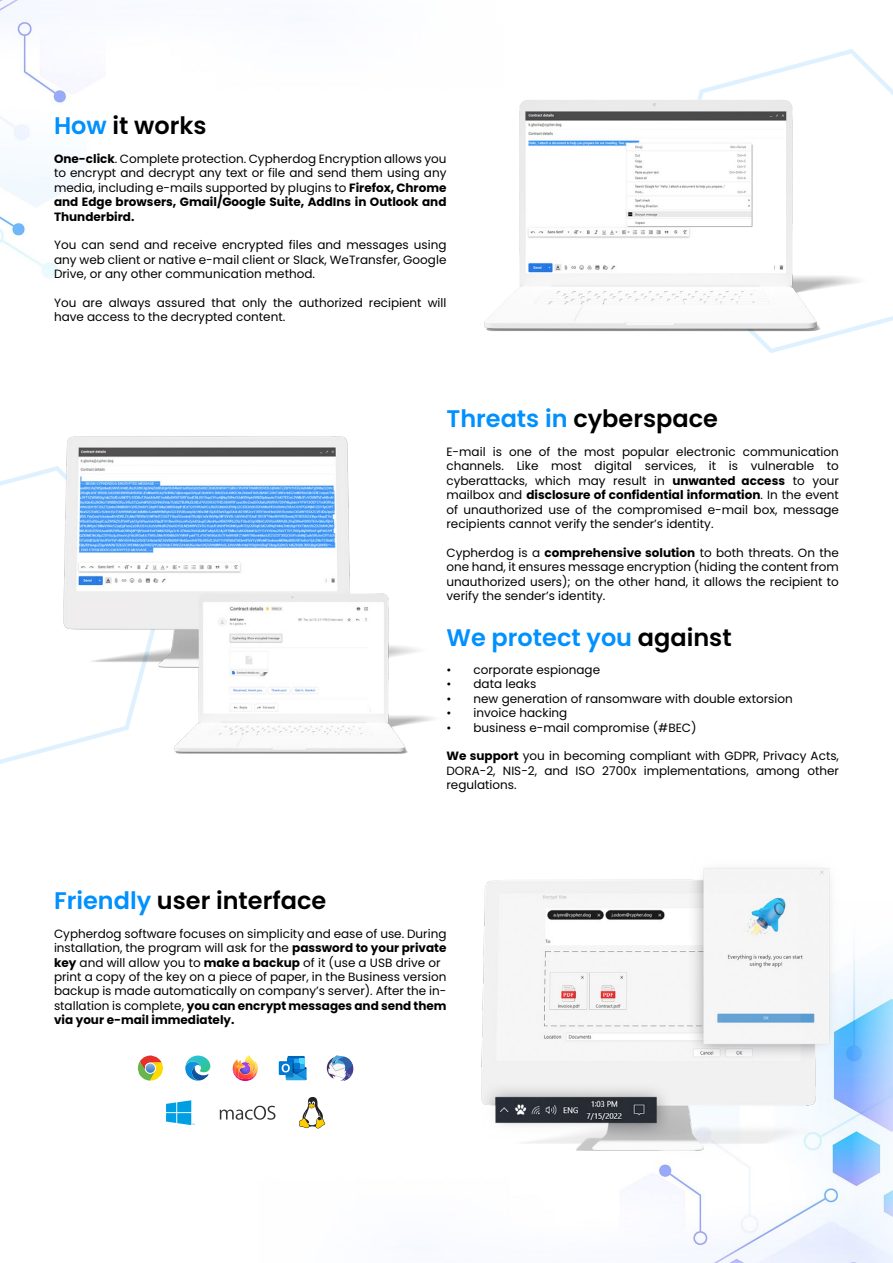
<style>
.page{position:relative;width:893px;height:1263px;background:#fff}
.page>*{position:absolute;margin:0;border:0;box-sizing:border-box;transform-origin:0 0}
.t1{font:600 24px "Poppins";color:#000}
.t2{font:600 24px "Poppins";color:#0091ff}
.t3{font:12px/14.4px "Poppins";color:#000;text-align:justify}
.s1{color:#0091ff}
.s2{font-weight:700}
.s3{color:#000}
</style>
<div class="page">
<img style="left:210px;top:946px;width:683px;height:317px">
<svg style="left:0;top:467px;width:55px;height:297px"></svg>
<img style="left:55px;top:436px;width:379px;height:318px">
<img style="left:0;top:0;width:87px;height:279px">
<svg style="left:711px;top:49px;width:182px;height:304px"></svg>
<img style="left:484px;top:87px;width:388px;height:256px">
<img style="left:481px;top:867px;width:363px;height:283px">
<svg style="left:137px;top:1055px;width:26px;height:26px"></svg>
<img style="left:202px;top:1072px;width:6px;height:8px">
<img style="left:186px;top:1072px;width:16px;height:9px">
<img style="left:185px;top:1055px;width:25px;height:17px">
<svg style="left:233px;top:1055px;width:25px;height:26px"></svg>
<svg style="left:279px;top:1061px;width:14px;height:14px"></svg>
<svg style="left:282px;top:1056px;width:25px;height:25px"></svg>
<svg style="left:327px;top:1055px;width:27px;height:26px"></svg>
<svg style="left:220px;top:1106px;width:55px;height:14px"></svg>
<svg style="left:166px;top:1100px;width:29px;height:25px"></svg>
<svg style="left:299px;top:1097px;width:26px;height:31px"></svg>
<h1 class="t1" style="left:54px;top:112px;width:154px"><span class="s1">How</span> it works</h1>
<p class="t3" style="left:54px;top:152px;width:394px"><span class="s2">One-click</span>. Complete protection. Cypherdog Encryption allows you to encrypt and decrypt any text or file and send them using any media, including e-mails supported by plugins to <span class="s2">Firefox, Chrome and Edge browsers, Gmail/Google Suite, AddIns in Outlook and Thunderbird.</span></p>
<p class="t3" style="left:54px;top:238px;width:394px">You can send and receive encrypted files and messages using any web client or native e-mail client or Slack, WeTransfer, Google Drive, or any other communication method.</p>
<p class="t3" style="left:54px;top:296px;width:394px">You are always assured that only the authorized recipient will have access to the decrypted content.</p>
<h1 class="t1" style="left:446px;top:405px;width:273px"><span class="s1">Threats in</span> cyberspace</h1>
<p class="t3" style="left:446px;top:445px;width:394px">E-mail is one of the most popular electronic communication channels. Like most digital services, it is vulnerable to cyberattacks, which may result in <span class="s2">unwanted access</span> to your mailbox and <span class="s2">disclosure of confidential information</span>. In the event of unauthorized use of the compromised e-mail box, message recipients cannot verify the sender’s identity.</p>
<p class="t3" style="left:446px;top:545px;width:394px">Cypherdog is a <span class="s2">comprehensive solution</span> to both threats. On the one hand, it ensures message encryption (hiding the content from unauthorized users); on the other hand, it allows the recipient to verify the sender’s identity.</p>
<h1 class="t2" style="left:446px;top:624px;width:287px">We protect you <span class="s3">against</span></h1>
<p class="t3" style="left:446px;top:663px;width:155px">• corporate espionage</p>
<p class="t3" style="left:446px;top:677px;width:91px">• data leaks</p>
<p class="t3" style="left:446px;top:691px;width:348px">• new generation of ransomware with double extorsion</p>
<p class="t3" style="left:446px;top:706px;width:122px">• invoice hacking</p>
<p class="t3" style="left:446px;top:720px;width:252px">• business e-mail compromise (#BEC)</p>
<p class="t3" style="left:446px;top:749px;width:394px"><span class="s2">We support</span> you in becoming compliant with GDPR, Privacy Acts, DORA-2, NIS-2, and ISO 2700x implementations, among other regulations.</p>
<h1 class="t1" style="left:54px;top:886px;width:274px"><span class="s1">Friendly</span> user interface</h1>
<p class="t3" style="left:54px;top:926px;width:394px;text-align:left">Cypherdog software focuses on simplicity and ease of use. During installation, the program will ask for the <span class="s2">password to your private key</span> and will allow you to <span class="s2">make a backup</span> of it (use a USB drive or print a copy of the key on a piece of paper, in the Business version backup is made automatically on company’s server). After the in&shy;stallation is complete, <span class="s2">you can encrypt messages and send them via your e-mail immediately.</span></p>
</div>
